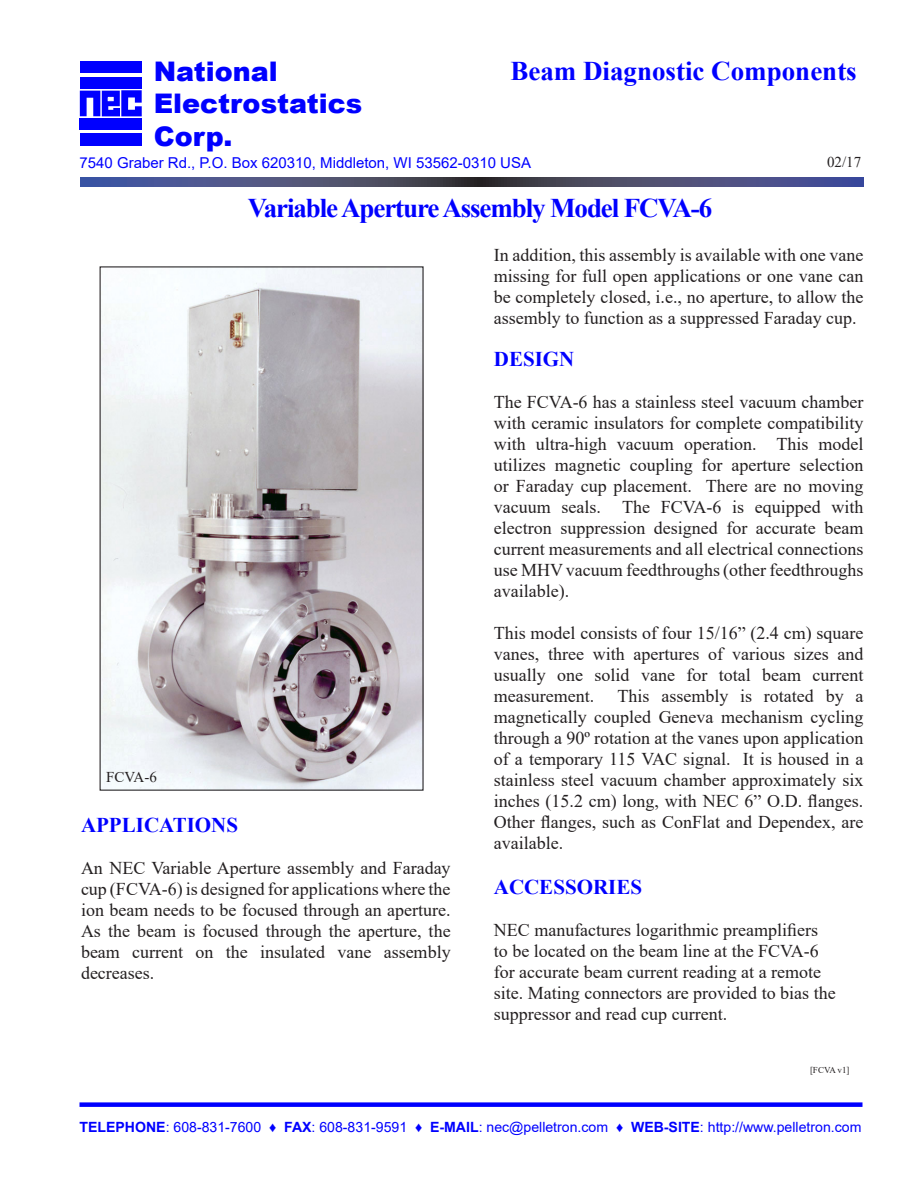
<style>
.page{position:relative;width:918px;height:1188px;background:#fff}
.page>*{position:absolute;margin:0;border:0;box-sizing:border-box;transform-origin:0 0}
.t1{font:700 27px "Times New Roman";letter-spacing:-.04em;color:#00f}
.t2{font:900 27px "Arial";color:#00f}
.t3{font:700 27px "Times New Roman";color:#00f}
.Headline{font:700 21px "Times New Roman";color:#00f}
.Headline-2{font:18px/21px "Times New Roman";color:#231f20;text-align:justify}
.t4{font:15px "Arial";color:#00f}
.t5{font:15px "Times New Roman";color:#231f20}
.t6{font:14.1px "Arial";color:#00f}
.t7{font:9px "Times New Roman";color:#231f20}
.s1{font-weight:700}
</style>
<div class="page">
<div style="left:80px;top:1102px;width:782px;height:5px;background:#00f"></div>
<div style="left:80px;top:62px;width:62px;height:11px;background:#00f"></div>
<div style="left:80px;top:77px;width:62px;height:12px;background:#00f"></div>
<div style="left:80px;top:118px;width:62px;height:12px;background:#00f"></div>
<div style="left:80px;top:133px;width:62px;height:13px;background:#00f"></div>
<svg style="left:80px;top:90px;width:62px;height:26px"></svg>
<svg style="left:80px;top:178px;width:783px;height:9px"></svg>
<img style="left:102px;top:268px;width:320px;height:521px">
<p class="t3" style="left:510px;top:51px;width:348px">Beam Diagnostic Components</p>
<p class="t2" style="left:154px;top:52px;width:126px">National</p>
<p class="t2" style="left:154px;top:84px;width:210px">Electrostatics</p>
<p class="t2" style="left:154px;top:116px;width:80px">Corp.</p>
<p class="t4" style="left:80px;top:152px;width:453px">7540 Graber Rd., P.O. Box 620310, Middleton, WI 53562-0310 USA</p>
<p class="t5" style="left:827px;top:151px;width:36px">02/17</p>
<p class="t1" style="left:248px;top:189px;width:466px">Variable Aperture Assembly Model FCVA-6</p>
<p class="t5" style="left:106px;top:766px;width:52px">FCVA-6</p>
<p class="Headline" style="left:81px;top:810px;width:159px">APPLICATIONS</p>
<p class="Headline-2" style="left:81px;top:857px;width:371px">An NEC Variable Aperture assembly and Faraday cup (FCVA-6) is designed for applications where the ion beam needs to be focused through an aperture.<br>As the beam is focused through the aperture, the beam current on the insulated vane assembly decreases.</p>
<p class="Headline-2" style="left:494px;top:243px;width:371px">In addition, this assembly is available with one vane missing for full open applications or one vane can be completely closed, i.e., no aperture, to allow the assembly to function as a suppressed Faraday cup.</p>
<p class="Headline" style="left:494px;top:343px;width:82px">DESIGN</p>
<p class="Headline-2" style="left:494px;top:390px;width:371px">The FCVA-6 has a stainless steel vacuum chamber with ceramic insulators for complete compatibility with ultra-high vacuum operation. This model utilizes magnetic coupling for aperture selection or Faraday cup placement. There are no moving vacuum seals. The FCVA-6 is equipped with electron suppression designed for accurate beam current measurements and all electrical connections use MHV vacuum feedthroughs (other feedthroughs available).</p>
<p class="Headline-2" style="left:494px;top:621px;width:371px">This model consists of four 15/16” (2.4 cm) square vanes, three with apertures of various sizes and usually one solid vane for total beam current measurement.</p>
<p class="Headline-2" style="left:494px;top:684px;width:371px;text-indent:124px">This assembly is rotated by a magnetically coupled Geneva mechanism cycling through a 90º rotation at the vanes upon application of a temporary 115 VAC signal. It is housed in a stainless steel vacuum chamber approximately six inches (15.2 cm) long, with NEC 6” O.D. flanges.<br>Other flanges, such as ConFlat and Dependex, are available.</p>
<p class="Headline" style="left:494px;top:871px;width:150px">ACCESSORIES</p>
<p class="Headline-2" style="left:494px;top:918px;width:343px;text-align:left">NEC manufactures logarithmic preamplifiers to be located on the beam line at the FCVA-6 for accurate beam current reading at a remote site. Mating connectors are provided to bias the suppressor and read cup current.</p>
<p class="t7" style="left:810px;top:1063px;width:41px">[FCVA v1]</p>
<p class="t6" style="left:80px;top:1117px;width:783px"><span class="s1">TELEPHONE</span>: 608-831-7600 ♦ <span class="s1">FAX</span>: 608-831-9591 ♦ <span class="s1">E-MAIL</span>: nec@pelletron.com ♦ <span class="s1">WEB-SITE</span>: http://www.pelletron.com</p>
</div>
